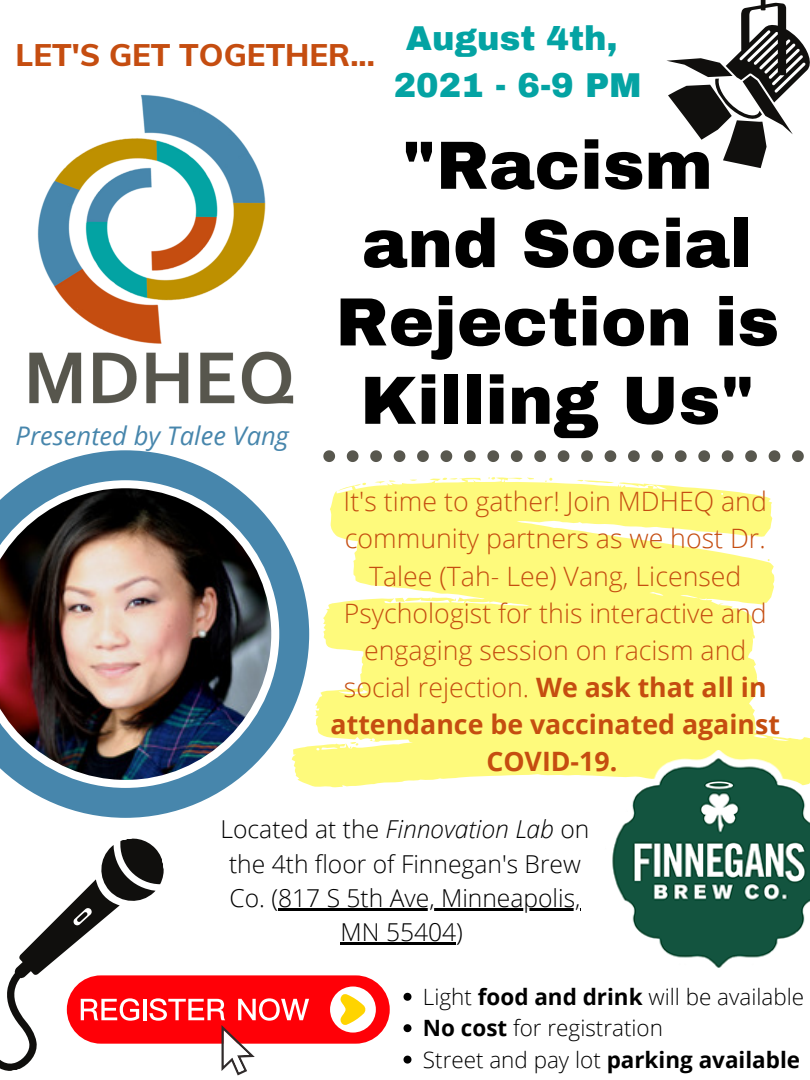
<style>
.page{position:relative;width:810px;height:1080px;background:#fff}
.page>*{position:absolute;margin:0;border:0;box-sizing:border-box;transform-origin:0 0}
.t1{font:900 68.25px/78.3px "Archivo";color:#000;text-align:center}
.t2{font:900 33.75px "Archivo";color:#04a3a3}
.t3{font:800 31.25px "Muli";color:#c54d10}
.t4{font:300 26.75px/37px "Open Sans";color:#c54d10;text-align:center}
.t5{font:italic 25.62px "Open Sans";color:#4786ac}
.t6{font:300 24.62px/34.2px "Open Sans";color:#000;text-align:center}
.t7{font:300 22.44px "Open Sans";color:#000}
.t8{font:700 22.44px "Open Sans";color:#000}
.s1{font-weight:700}
.s2{font-style:italic}
.s3{font-weight:300}
</style>
<div class="page">
<img style="left:29px;top:94px;width:265px;height:310px">
<svg style="left:309px;top:477px;width:501px;height:311px;fill:#fefa7c"></svg>
<img style="left:605px;top:751px;width:205px;height:217px">
<img style="left:0;top:450px;width:309px;height:368px">
<svg style="left:666px;top:0;width:144px;height:168px"></svg>
<svg style="left:0;top:838px;width:164px;height:233px"></svg>
<svg style="left:323px;top:450px;width:481px;height:12px"></svg>
<div style="left:67px;top:975px;width:323px;height:69px;background:#ff0007;border-radius:34px"></div>
<svg style="left:81px;top:998px;width:58px;height:23px"></svg>
<hr style="left:143px;top:999px;width:3px;height:21px;background:#fff">
<div style="left:330px;top:987px;width:46px;height:46px;background:#fff;border-radius:50%"></div>
<svg style="left:340px;top:994px;width:26px;height:31px"></svg>
<svg style="left:149px;top:998px;width:160px;height:77px"></svg>
<hr style="left:278px;top:908px;width:303px;height:3px;background:#000">
<hr style="left:341px;top:943px;width:115px;height:2px;background:#000">
<svg style="left:404px;top:993px;width:7px;height:8px"></svg>
<svg style="left:404px;top:1024px;width:7px;height:8px"></svg>
<svg style="left:404px;top:1056px;width:7px;height:8px"></svg>
<p class="t3" style="left:16px;top:35px;width:361px">LET'S GET TOGETHER...</p>
<p class="t2" style="left:406px;top:20px;width:213px">August 4th,</p>
<p class="t2" style="left:394px;top:67px;width:249px">2021 - 6-9 PM</p>
<p class="t5" style="left:16px;top:418px;width:275px">Presented by Talee Vang</p>
<p class="t1" style="left:336px;top:127px;width:445px">"Racism and Social<br>Rejection is<br>Killing Us"</p>
<p class="t4" style="left:331px;top:483px;width:451px">It's time to gather! Join MDHEQ and community partners as we host Dr.<br>Talee (Tah- Lee) Vang, Licensed<br>Psychologist for this interactive and engaging session on racism and social rejection. <span class="s1">We ask that all in attendance be vaccinated against<br>COVID-19.</span></p>
<p class="t6" style="left:221px;top:812px;width:370px">Located at the <span class="s2">Finnovation Lab</span> on the 4th floor of Finnegan's Brew<br>Co. (817 S 5th Ave, Minneapolis,<br>MN 55404)</p>
<p class="t7" style="left:423px;top:981px;width:383px">Light <span class="s1">food and drink</span> will be available</p>
<p class="t7" style="left:423px;top:1012px;width:242px"><span class="s1">No cost</span> for registration</p>
<p class="t8" style="left:423px;top:1044px;width:379px"><span class="s3">Street and pay lot</span> parking available</p>
</div>
